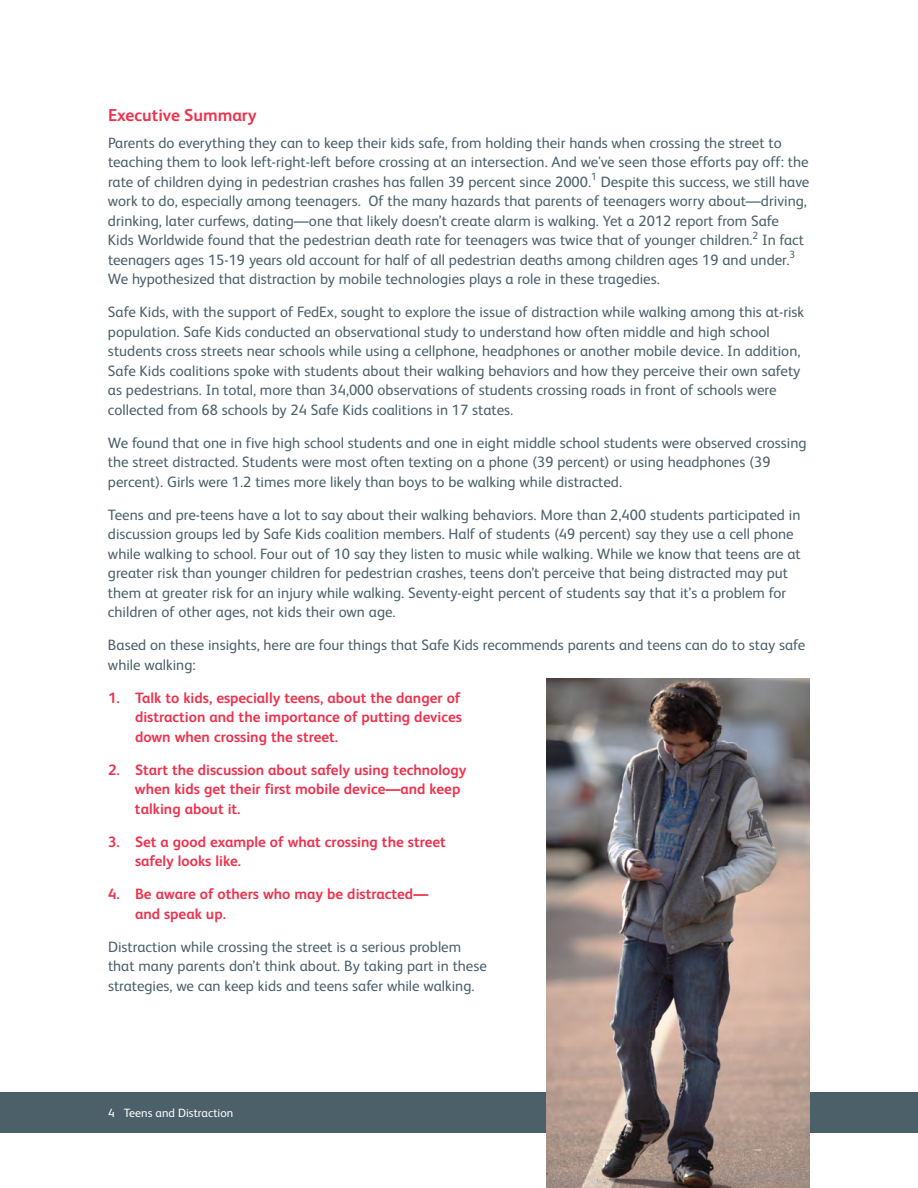
<style>
.page{position:relative;width:918px;height:1188px;background:#fff}
.page>*{position:absolute;margin:0;border:0;box-sizing:border-box;transform-origin:0 0}
.SUBHEAD{font:700 17.25px "FS Albert Pro";color:#ee324d}
.body{font:15px/19.5px "FS Albert Pro";color:#4c606a}
.body-2{font:700 15px/19.5px "FS Albert Pro";color:#ee324d}
.body-3{font:12px "FS Albert Pro";color:#fff}
</style>
<div class="page">
<div style="left:0;top:1092px;width:918px;height:41px;background:#4c606a"></div>
<img style="left:546px;top:678px;width:264px;height:510px">
<p class="SUBHEAD" style="left:108px;top:103px;width:150px">Executive Summary</p>
<p class="body" style="left:108px;top:132px;width:703px">Parents do everything they can to keep their kids safe, from holding their hands when crossing the street to teaching them to look left-right-left before crossing at an intersection. And we've seen those efforts pay off: the rate of children dying in pedestrian crashes has fallen 39 percent since 2000.<sup>1</sup> Despite this success, we still have work to do, especially among teenagers. Of the many hazards that parents of teenagers worry about—driving, drinking, later curfews, dating—one that likely doesn’t create alarm is walking. Yet a 2012 report from Safe<br>Kids Worldwide found that the pedestrian death rate for teenagers was twice that of younger children.<sup>2</sup> In fact teenagers ages 15-19 years old account for half of all pedestrian deaths among children ages 19 and under.<sup>3<br></sup>We hypothesized that distraction by mobile technologies plays a role in these tragedies.</p>
<p class="body" style="left:108px;top:301px;width:698px">Safe Kids, with the support of FedEx, sought to explore the issue of distraction while walking among this at-risk population. Safe Kids conducted an observational study to understand how often middle and high school students cross streets near schools while using a cellphone, headphones or another mobile device. In addition, Safe Kids coalitions spoke with students about their walking behaviors and how they perceive their own safety as pedestrians. In total, more than 34,000 observations of students crossing roads in front of schools were collected from 68 schools by 24 Safe Kids coalitions in 17 states.</p>
<p class="body" style="left:108px;top:432px;width:700px">We found that one in five high school students and one in eight middle school students were observed crossing the street distracted. Students were most often texting on a phone (39 percent) or using headphones (39 percent). Girls were 1.2 times more likely than boys to be walking while distracted.</p>
<p class="body" style="left:108px;top:504px;width:694px">Teens and pre-teens have a lot to say about their walking behaviors. More than 2,400 students participated in discussion groups led by Safe Kids coalition members. Half of students (49 percent) say they use a cell phone while walking to school. Four out of 10 say they listen to music while walking. While we know that teens are at greater risk than younger children for pedestrian crashes, teens don’t perceive that being distracted may put them at greater risk for an injury while walking. Seventy-eight percent of students say that it’s a problem for children of other ages, not kids their own age.</p>
<p class="body" style="left:108px;top:634px;width:699px">Based on these insights, here are four things that Safe Kids recommends parents and teens can do to stay safe while walking:</p>
<p class="body-2" style="left:135px;top:687px;width:329px;text-align:justify;text-indent:-27px">1. Talk to kids, especially teens, about the danger of distraction and the importance of putting devices down when crossing the street.</p>
<p class="body-2" style="left:135px;top:759px;width:333px;text-indent:-27px">2. Start the discussion about safely using technology when kids get their first mobile device—and keep talking about it.</p>
<p class="body-2" style="left:135px;top:831px;width:312px;text-indent:-27px">3. Set a good example of what crossing the street safely looks like.</p>
<p class="body-2" style="left:135px;top:883px;width:295px;text-indent:-27px">4. Be aware of others who may be distracted— and speak up.</p>
<p class="body" style="left:108px;top:936px;width:380px">Distraction while crossing the street is a serious problem that many parents don’t think about. By taking part in these strategies, we can keep kids and teens safer while walking.</p>
<p class="body-3" style="left:108px;top:1105px;width:127px">4 Teens and Distraction</p>
</div>
